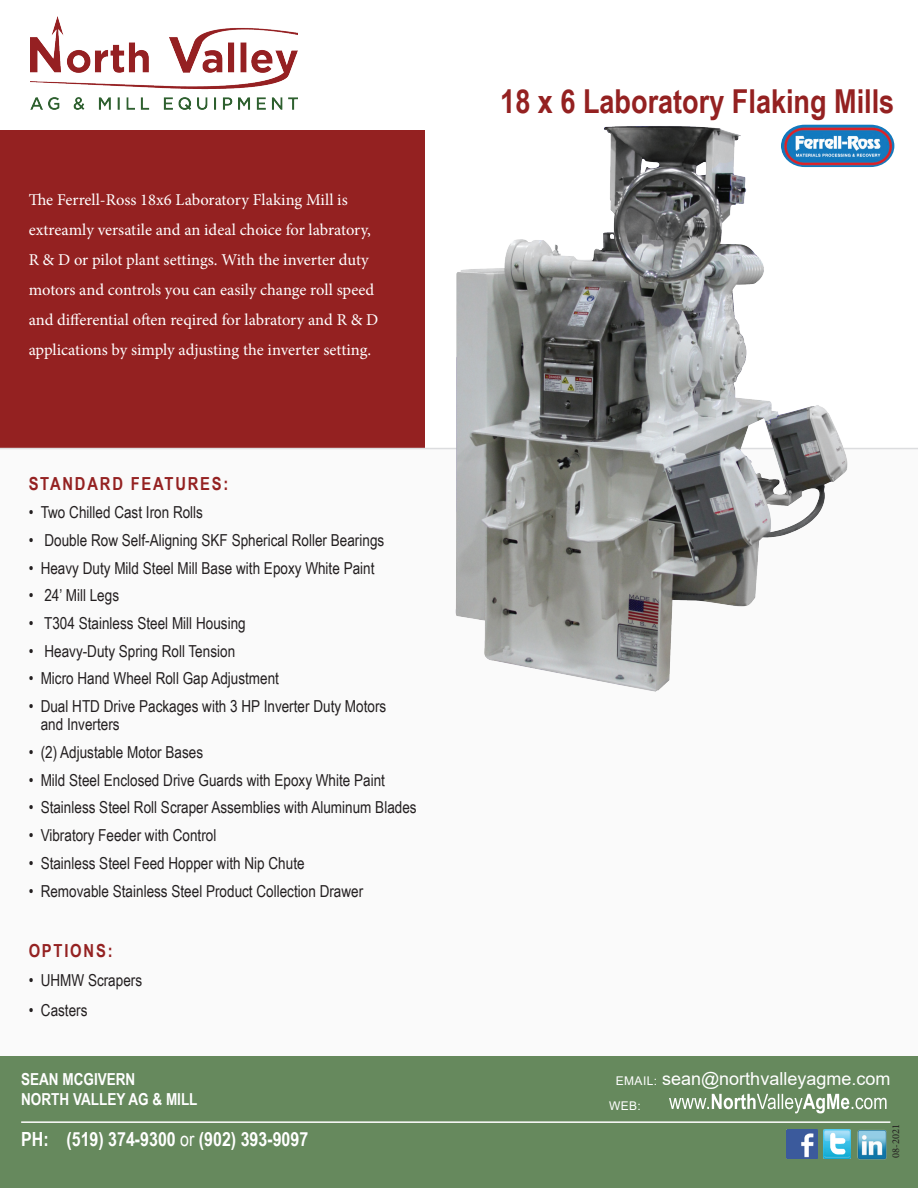
<style>
.page{position:relative;width:918px;height:1188px;background:#fff}
.page>*{position:absolute;margin:0;border:0;box-sizing:border-box;transform-origin:0 0}
.t1{font:700 33px "Arial Narrow";color:#942121}
.t2{font:700 19.5px "Arial Narrow";color:#fff}
.t3{font:18px "Arial";color:#fff}
.t4{font:700 18px "Arial Narrow";letter-spacing:.1em;color:#942121}
.t5{font:16.5px/18px "Arial Narrow";color:#231f20}
.t6{font:16.5px/30px "Minion Pro";letter-spacing:-.005em;color:#fff}
.t7{font:700 16.5px/19.8px "Arial Narrow";color:#fff}
.t8{font:12px "Arial";color:#fff}
.t9{font:10.5px "Minion Pro";color:#231f20}
.s1{font-weight:400}
.s2{font-size:12px}
</style>
<div class="page">
<div style="left:0;top:449px;width:918px;height:624px;background:#fafafa"></div>
<div style="left:0;top:1057px;width:918px;height:131px;background:#66895d"></div>
<img style="left:787px;top:1130px;width:30px;height:28px">
<img style="left:823px;top:1130px;width:28px;height:28px">
<img style="left:857px;top:1130px;width:30px;height:30px">
<hr style="left:21px;top:1121px;width:869px;height:2px;background:#fff">
<svg style="left:669px;top:1094px;width:218px;height:19px"></svg>
<img style="left:30px;top:16px;width:267px;height:93px">
<div style="left:0;top:130px;width:424px;height:318px;background:#942121"></div>
<hr style="left:0;top:448px;width:918px;height:1px;background:#dcdddf">
<img style="left:405px;top:125px;width:489px;height:567px">
<p class="t6" style="left:29px;top:185px;width:351px">The Ferrell-Ross 18x6 Laboratory Flaking Mill is extreamly versatile and an ideal choice for labratory, R &amp; D or pilot plant settings. With the inverter duty motors and controls you can easily change roll speed and differential often reqired for labratory and R &amp; D applications by simply adjusting the inverter setting.</p>
<p class="t4" style="left:29px;top:470px;width:201px">STANDARD FEATURES:</p>
<p class="t5" style="left:29px;top:503px;width:176px">• Two Chilled Cast Iron Rolls</p>
<p class="t5" style="left:29px;top:530px;width:357px">• Double Row Self-Aligning SKF Spherical Roller Bearings</p>
<p class="t5" style="left:29px;top:558px;width:347px">• Heavy Duty Mild Steel Mill Base with Epoxy White Paint</p>
<p class="t5" style="left:29px;top:586px;width:92px">• 24’ Mill Legs</p>
<p class="t5" style="left:29px;top:614px;width:219px">• T304 Stainless Steel Mill Housing</p>
<p class="t5" style="left:29px;top:641px;width:208px">• Heavy-Duty Spring Roll Tension</p>
<p class="t5" style="left:29px;top:669px;width:252px">• Micro Hand Wheel Roll Gap Adjustment</p>
<p class="t5" style="left:41px;top:697px;width:347px;text-indent:-12px">• Dual HTD Drive Packages with 3 HP Inverter Duty Motors and Inverters</p>
<p class="t5" style="left:29px;top:742px;width:176px">• (2) Adjustable Motor Bases</p>
<p class="t5" style="left:29px;top:770px;width:358px">• Mild Steel Enclosed Drive Guards with Epoxy White Paint</p>
<p class="t5" style="left:29px;top:798px;width:390px">• Stainless Steel Roll Scraper Assemblies with Aluminum Blades</p>
<p class="t5" style="left:29px;top:826px;width:189px">• Vibratory Feeder with Control</p>
<p class="t5" style="left:29px;top:853px;width:277px">• Stainless Steel Feed Hopper with Nip Chute</p>
<p class="t5" style="left:29px;top:882px;width:336px">• Removable Stainless Steel Product Collection Drawer</p>
<p class="t4" style="left:29px;top:937px;width:85px">OPTIONS:</p>
<p class="t5" style="left:29px;top:971px;width:115px">• UHMW Scrapers</p>
<p class="t5" style="left:29px;top:1000px;width:60px">• Casters</p>
<p class="t7" style="left:21px;top:1069px;width:178px">SEAN MCGIVERN<br>NORTH VALLEY AG &amp; MILL</p>
<p class="t2" style="left:21px;top:1125px;width:289px">PH: (519) 374-9300 <span class="s1">or</span> (902) 393-9097</p>
<h1 class="t1" style="left:500px;top:77px;width:396px">18 x 6 Laboratory Flaking Mills</h1>
<p class="t3" style="left:616px;top:1067px;width:276px"><span class="s2">EMAIL:</span> sean@northvalleyagme.com</p>
<p class="t8" style="left:609px;top:1097px;width:33px">WEB:</p>
<p class="t9" style="left:889px;top:1158px;width:35px;rotate:-90deg">08-2021</p>
</div>
